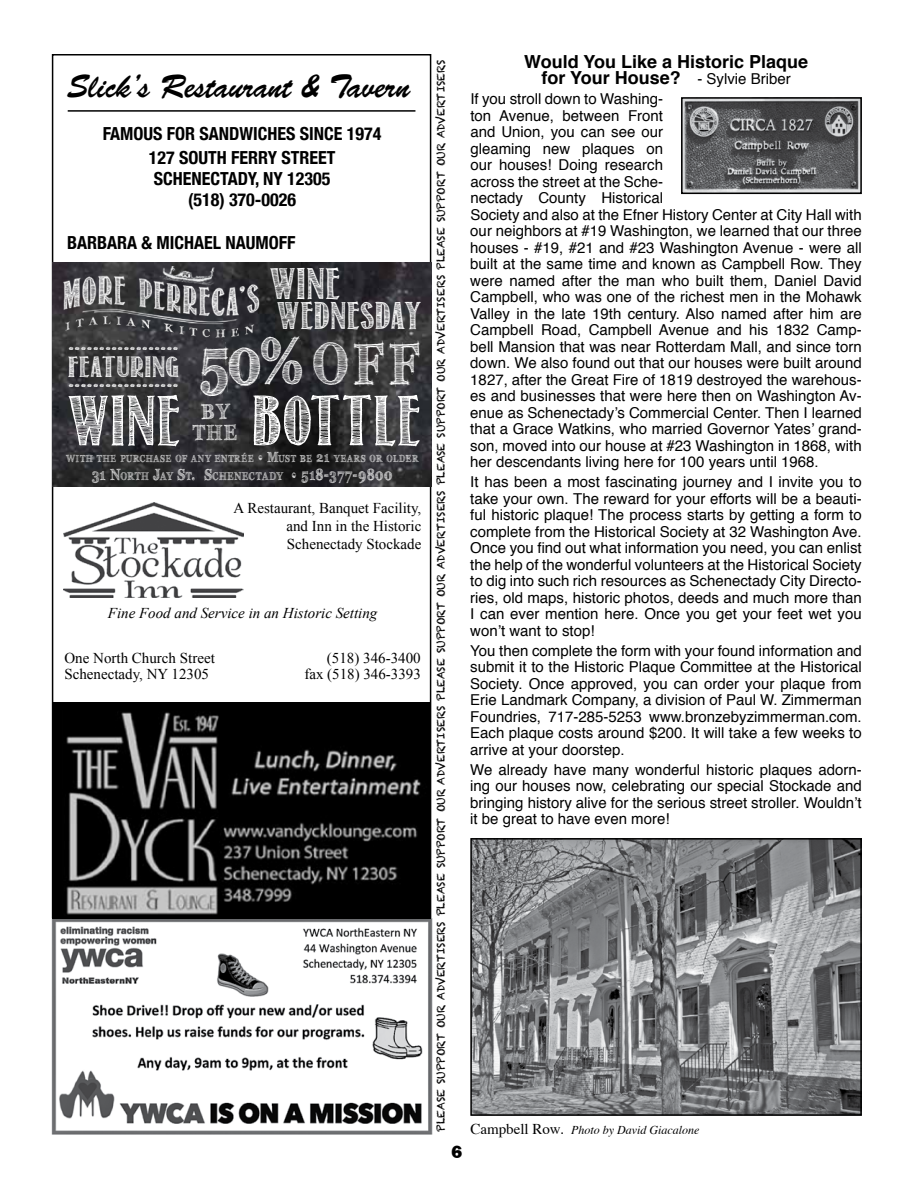
<style>
.page{position:relative;width:918px;height:1188px;background:#fff}
.page>*{position:absolute;margin:0;border:0;box-sizing:border-box;transform-origin:0 0}
.t1{font:700 66.15px "FFF Tusj";color:#fff;scale:.75 1}
.t2{font:63.15px "Return To Sender";letter-spacing:.02em;color:#fff;scale:1.11 1}
.t3{font:39.15px "Return To Sender";color:#fff;scale:1.11 1}
.t4{font:34.2px "Return To Sender";letter-spacing:.02em;color:#fff;scale:1.11 1}
.t5{font:33px "Brush Script Std";color:#000;scale:.91 1}
.t6{font:26.1px/27px "Return To Sender";letter-spacing:.025em;color:#fff;scale:1.22 1}
.t7{font:700 21.9px/21px "FFF Tusj";color:#fff;text-align:center;scale:.8 1}
.t8{font:700 condensed 18px/24px "Helvetica Neue";color:#000;text-align:center}
.t9{font:700 18px/16.5px "Helvetica";color:#000;text-align:center}
.t10{font:18px "Francis Gothic Normal";color:#000}
.t11{font:700 15.9px "FFF Tusj";letter-spacing:.045em;color:#fff;scale:.75 1}
.t12{font:15px/16.5px "Helvetica";color:#000;text-align:justify}
.t13{font:15px/18px "Times New Roman";color:#000;text-align:justify}
.t14{font:italic 15px "Times New Roman";color:#000}
.t15{font:italic 12px "Times";color:#000}
.t16{font:10.5px "Chalkduster";color:#000}
.t17{font:700 10.2px "FFF Tusj";letter-spacing:.135em;color:#fff;scale:.75 1}
.s1{font-size:58.2px}
.s2{font-size:14.55px}
.s3{font-size:11.1px}
.s4{font-weight:400;font-size:15px}
.s5{font-style:normal;font-size:15px}
</style>
<div class="page">
<img style="left:473px;top:841px;width:386px;height:272px">
<div style="left:470px;top:838px;width:392px;height:278px;border:2px solid #000"></div>
<img style="left:51px;top:919px;width:382px;height:216px">
<img style="left:53px;top:703px;width:378px;height:216px">
<hr style="left:68px;top:110px;width:347px;height:2px;background:#000">
<img style="left:64px;top:502px;width:180px;height:95px">
<img style="left:53px;top:262px;width:379px;height:225px">
<img style="left:63px;top:266px;width:197px;height:72px">
<img style="left:684px;top:100px;width:175px;height:91px">
<div style="left:681px;top:97px;width:181px;height:97px;border:2px solid #000"></div>
<h3 class="t5" style="left:67px;top:68px;width:378px">Slick’s Restaurant &amp; Tavern</h3>
<p class="t8" style="left:103px;top:120px;width:280px">FAMOUS FOR SANDWICHES SINCE 1974<br>127 SOUTH FERRY STREET</p>
<p class="t8" style="left:154px;top:167px;width:178px;line-height:21px">SCHENECTADY, NY 12305 (518) 370-0026</p>
<p class="t8" style="left:67px;top:229px;width:230px">BARBARA &amp; MICHAEL NAUMOFF</p>
<h3 class="t3" style="left:271px;top:262px;width:65px">WINE</h3>
<h3 class="t4" style="left:278px;top:297px;width:132px">WEDNESDAY</h3>
<h1 class="t1" style="left:200px;top:322px;width:289px">50%<span class="s1">OFF</span></h1>
<h2 class="t2" style="left:69px;top:387px;width:319px">WINE BOTTLE</h2>
<h3 class="t6" style="left:69px;top:328px;width:92px">..................<br>FEATURING</h3>
<h3 class="t6" style="left:69px;top:364px;width:91px">..................</h3>
<h3 class="t7" style="left:193px;top:401px;width:57px">BY<br>THE</h3>
<p class="t17" style="left:67px;top:453px;width:470px">WITH THE PURCHASE OF ANY ENTRÉE <span class="s2">• M</span>UST BE <span class="s2">21</span> YEARS OR OLDER</p>
<p class="t11" style="left:92px;top:465px;width:402px">31 N<span class="s3">ORTH</span> J<span class="s3">AY</span> S<span class="s3">T</span>. S<span class="s3">CHENECTADY</span> • 518-377-9800</p>
<p class="t13" style="left:286px;top:499px;width:136px;text-indent:-53px">A Restaurant, Banquet Facility, and Inn in the Historic Schenectady Stockade</p>
<p class="t14" style="left:108px;top:602px;width:271px">Fine Food and Service in an Historic Setting</p>
<p class="t13" style="left:64px;top:648px;width:152px">One North Church Street</p>
<p class="t13" style="left:327px;top:648px;width:95px">(518) 346-3400</p>
<p class="t13" style="left:64px;top:665px;width:146px">Schenectady, NY 12305</p>
<p class="t13" style="left:304px;top:665px;width:118px">fax (518) 346-3393</p>
<p class="t16" style="left:435px;top:1132px;width:1073px;rotate:-90deg">Please support our advertisers Please support our advertisers Please support our advertisers Please support our advertisers Please support our advertisers</p>
<p class="t9" style="left:524px;top:53px;width:286px">Would You Like a Historic Plaque for Your House? <span class="s4">- Sylvie Briber</span></p>
<p class="t12" style="left:470px;top:91px;width:393px;text-align:left">If you stroll down to Washing-<br>ton Avenue, between Front<br>and U nion, you can see our<br>gleaming new plaques on<br>our houses! Doing research<br>across the street at the Sche-<br>nectady County Historical<br>Society and also at the Efner History Center at City Hall with our neighbors at #19 Washington, we learned that our three houses - #19, #21 and #23 Washington Avenue - were all built at the same time and known as Campbell Row. They were named after the man who built them, Daniel David Campbell, who was one of the richest men in the Mohawk Valley in the late 19th century. Also named after him are Campbell Road, Campbell Avenue and his 1832 Camp&shy;bell Mansion that was near Rotterdam Mall, and since torn down. We also found out that our houses were built around 1827, after the Great Fire of 1819 destroyed the warehous&shy;es and businesses that were here then on Washington Av&shy;enue as Schenectady’s Commercial Center. Then I learned that a Grace Watkins, who married Governor Yates’ grand&shy;son, moved into our house at #23 Washington in 1868, with her descendants living here for 100 years until 1968.</p>
<p class="t12" style="left:470px;top:474px;width:393px">It has been a most fascinating journey and I invite you to take your own. The reward for your efforts will be a beauti&shy;ful historic plaque! The process starts by getting a form to complete from the Historical Society at 32 Washington Ave.<br>Once you find out what information you need, you can enlist the help of the wonderful volunteers at the Historical Society to dig into such rich resources as Schenectady City Directo&shy;ries, old maps, historic photos, deeds and much more than I can ever mention here. Once you get your feet wet you won’t want to stop!</p>
<p class="t12" style="left:470px;top:642px;width:393px">You then complete the form with your found information and submit it to the Historic Plaque Committee at the Historical Society. Once approved, you can order your plaque from Erie Landmark Company, a division of Paul W. Zimmerman Foundries, 717-285-5253 www.bronzebyzimmerman.com.<br>Each plaque costs around $200. It will take a few weeks to arrive at your doorstep.</p>
<p class="t12" style="left:470px;top:761px;width:393px">We already have many wonderful historic plaques adorn&shy;ing our houses now, celebrating our special Stockade and bringing history alive for the serious street stroller. Wouldn’t it be great to have even more!</p>
<p class="t15" style="left:470px;top:1120px;width:231px"><span class="s5">Campbell Row.</span> Photo by David Giacalone</p>
<p class="t10" style="left:451px;top:1140px;width:12px">6</p>
</div>
